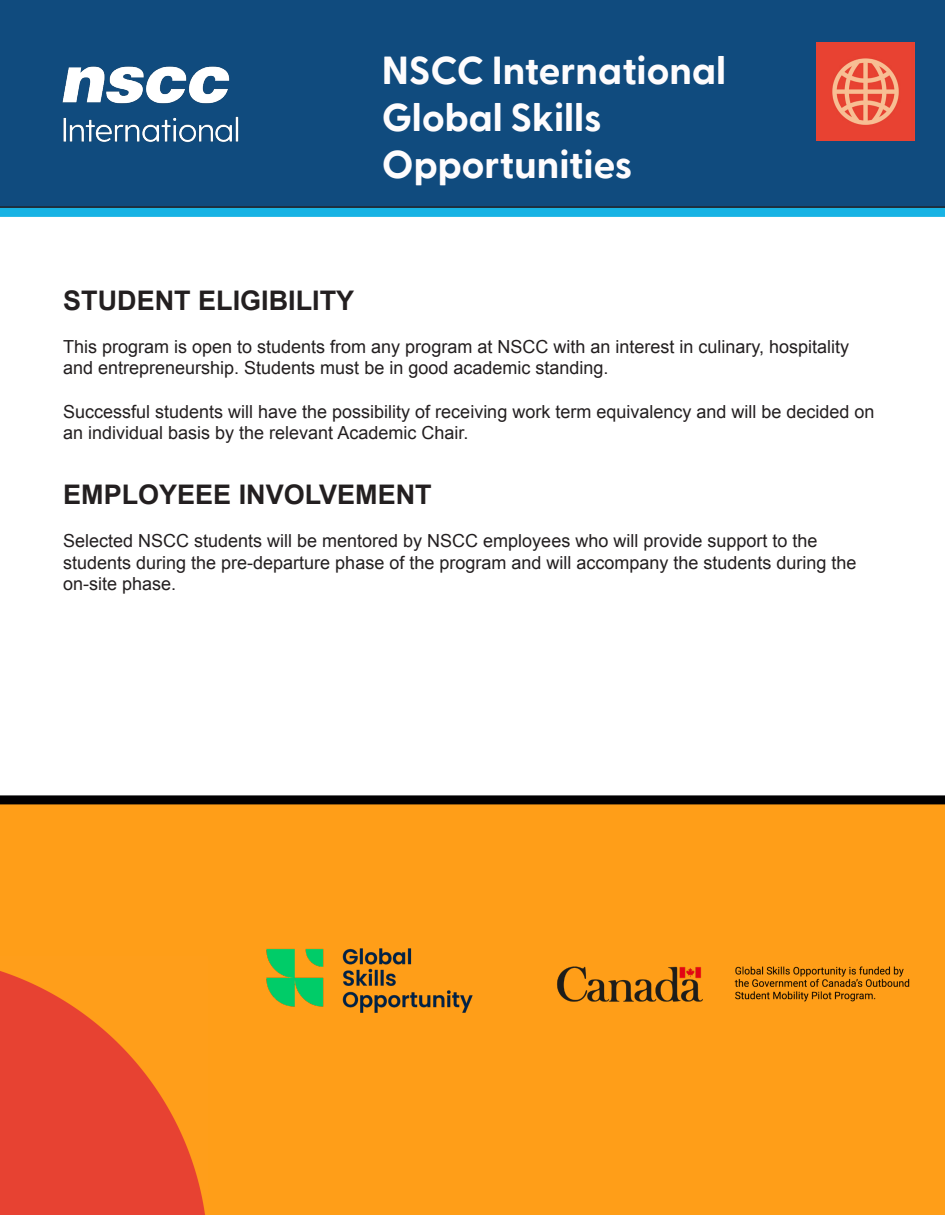
<style>
.page{position:relative;width:945px;height:1215px;background:#fff}
.page>*{position:absolute;margin:0;border:0;box-sizing:border-box;transform-origin:0 0}
.t1{font:700 39px "Greycliff CF";color:#fefcfd}
.t2{font:700 27px "Arial";color:#231f20}
.t3{font:18px/21.6px "Arial";color:#231f20}
</style>
<div class="page">
<div style="left:0;top:804px;width:945px;height:411px;background:#ff9e18"></div>
<div style="left:0;top:0;width:945px;height:208px;background:#104b7e"></div>
<img style="left:36px;top:32px;width:292px;height:128px">
<img style="left:816px;top:43px;width:98px;height:98px">
<div style="left:0;top:208px;width:945px;height:9px;background:#18b3e4"></div>
<img style="left:557px;top:966px;width:353px;height:36px">
<img style="left:266px;top:948px;width:207px;height:65px">
<div style="left:0;top:795px;width:945px;height:9px;background:#010001"></div>
<img style="left:0;top:971px;width:205px;height:244px">
<p class="t1" style="left:382px;top:47px;width:346px">NSCC International</p>
<p class="t1" style="left:382px;top:94px;width:222px">Global Skills</p>
<p class="t1" style="left:382px;top:141px;width:252px">Opportunities</p>
<p class="t2" style="left:63px;top:282px;width:293px">STUDENT ELIGIBILITY</p>
<p class="t3" style="left:63px;top:336px;width:787px">This program is open to students from any program at NSCC with an interest in culinary, hospitality and entrepreneurship. Students must be in good academic standing.</p>
<p class="t3" style="left:63px;top:401px;width:813px">Successful students will have the possibility of receiving work term equivalency and will be decided on an individual basis by the relevant Academic Chair.</p>
<p class="t2" style="left:63px;top:477px;width:370px">EMPLOYEEE INVOLVEMENT</p>
<p class="t3" style="left:63px;top:530px;width:756px">Selected NSCC students will be mentored by NSCC employees who will provide support to the</p>
<p class="t3" style="left:63px;top:552px;width:795px">students during the pre-departure phase of the program and will accompany the students during the on-site phase.</p>
</div>
